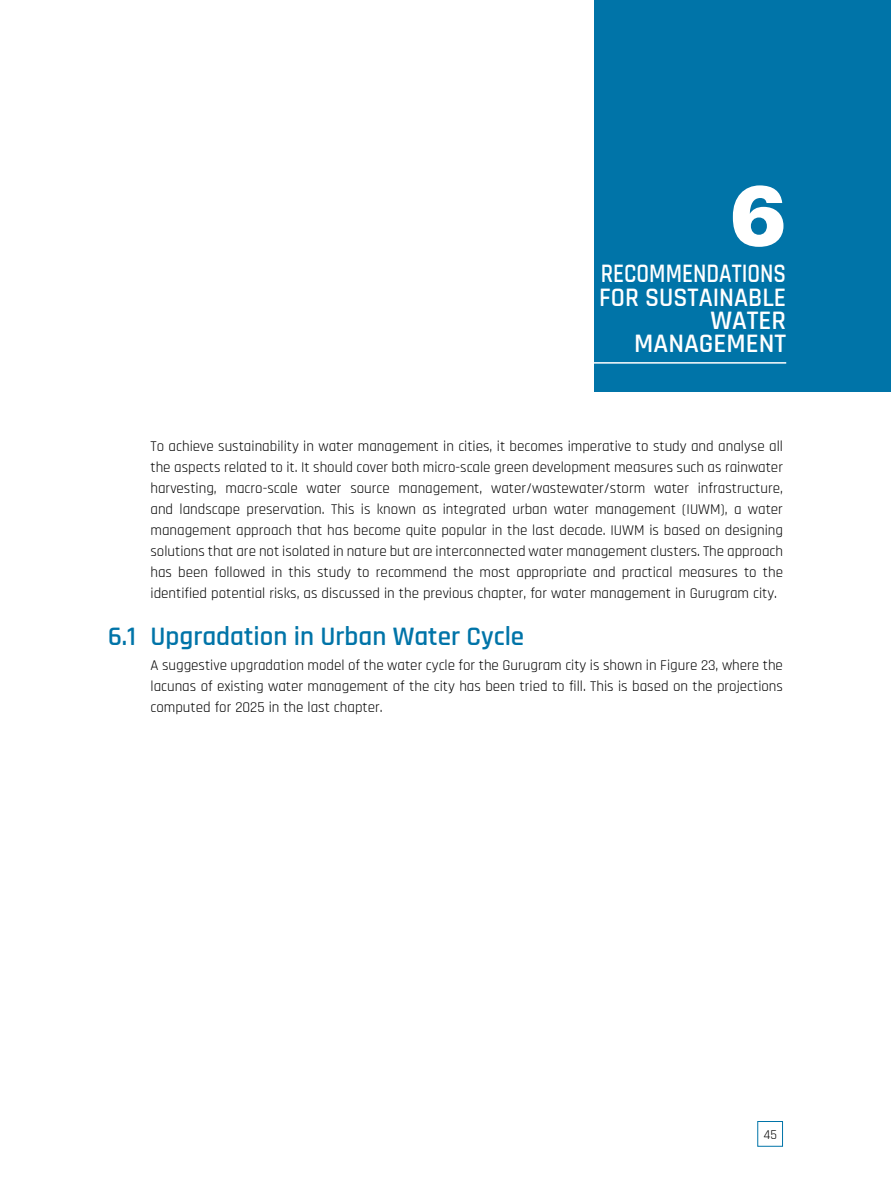
<style>
.page{position:relative;width:891px;height:1188px;background:#fff}
.page>*{position:absolute;margin:0;border:0;box-sizing:border-box;transform-origin:0 0}
.t1{font:700 83.4px "Graphik";color:#fff}
.t2{font:600 27px/23.4px "Rajdhani";color:#fff;text-align:right;scale:.85 1}
.t3{font:600 27px "Rajdhani";color:#0074a8}
.t4{font:15px/21px "Rajdhani";color:#000;text-align:justify}
.t5{font:13.5px "Rajdhani";color:#000}
</style>
<div class="page">
<div style="left:757px;top:1121px;width:26px;height:26px;border:1px solid #0074a8"></div>
<div style="left:594px;top:0;width:297px;height:392px;background:#0074a8"></div>
<hr style="left:594px;top:362px;width:192px;height:2px;background:#fff">
<h1 class="t1" style="left:730px;top:151px;width:58px">6</h1>
<h2 class="t2" style="left:599px;top:263px;width:221px">RECOMMENDATIONS<br>FOR SUSTAINABLE<br>WATER<br>MANAGEMENT</h2>
<p class="t4" style="left:151px;top:437px;width:634px">To achieve sustainability in water management in cities, it becomes imperative to study and analyse all the aspects related to it. It should cover both micro-scale green development measures such as rainwater harvesting, macro-scale water source management, water/wastewater/storm water infrastructure, and landscape preservation. This is known as integrated urban water management (IUWM), a water management approach that has become quite popular in the last decade. IUWM is based on designing solutions that are not isolated in nature but are interconnected water management clusters. The approach has been followed in this study to recommend the most appropriate and practical measures to the identified potential risks, as discussed in the previous chapter, for water management in Gurugram city.</p>
<h2 class="t3" style="left:108px;top:620px;width:418px">6.1 Upgradation in Urban Water Cycle</h2>
<p class="t4" style="left:151px;top:655px;width:634px">A suggestive upgradation model of the water cycle for the Gurugram city is shown in Figure 23, where the lacunas of existing water management of the city has been tried to fill. This is based on the projections computed for 2025 in the last chapter.</p>
<p class="t5" style="left:763px;top:1127px;width:15px">45</p>
</div>
